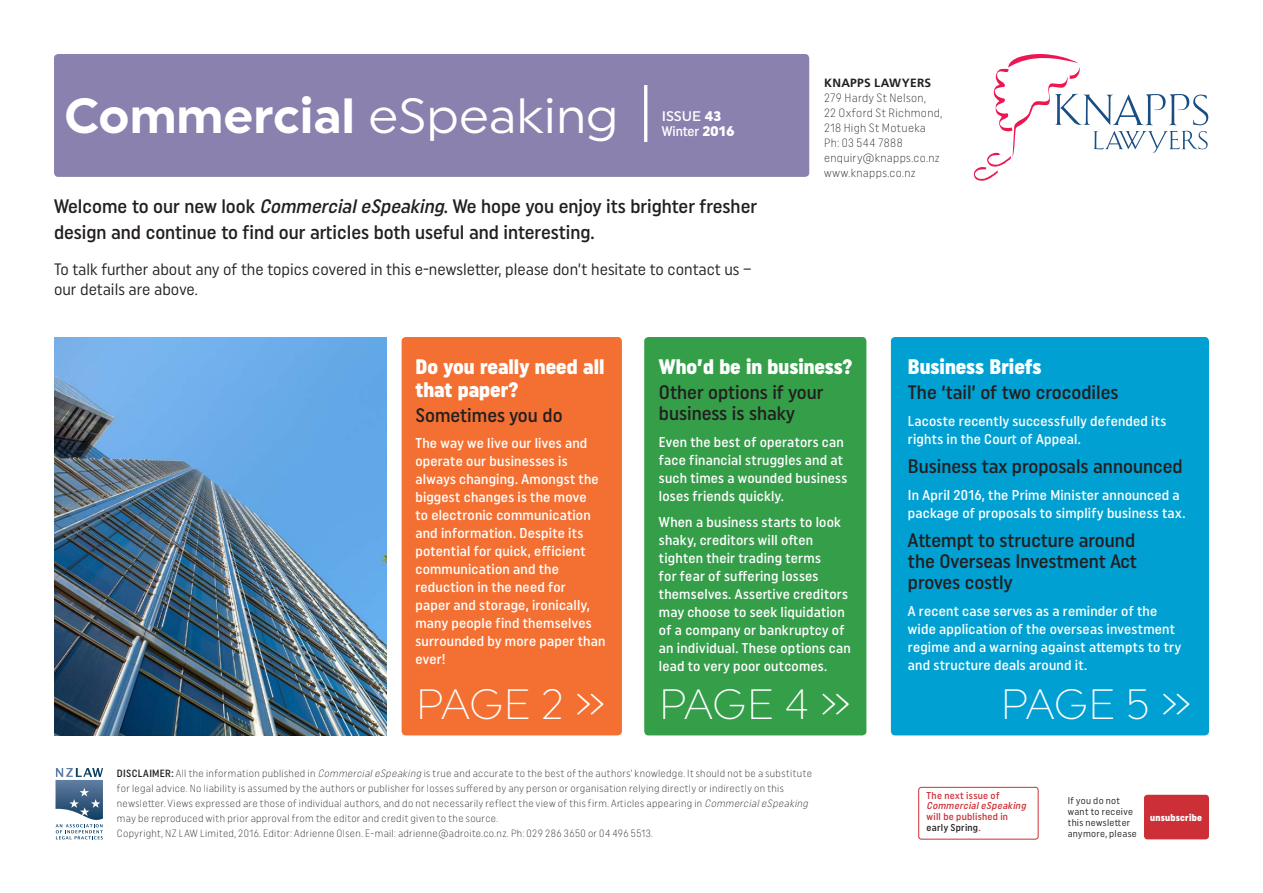
<style>
.page{position:relative;width:1263px;height:893px;background:#fff}
.page>*{position:absolute;margin:0;border:0;box-sizing:border-box;transform-origin:0 0}
.t1{font:700 49.5px "Uniform";color:#fff}
.t2{font:300 42.3px "Uniform";letter-spacing:-.02em;color:#fff}
.t3{font:900 21px/22.5px "Uniform Condensed";color:#fff}
.t4{font:500 19.5px/21px "Uniform Condensed";color:#231f20}
.t5{font:16.5px/19.5px "Uniform Condensed";color:#231f20}
.t6{font:500 14.25px/18px "Uniform Condensed";letter-spacing:.015em;color:#fff}
.t7{font:500 13.95px "Uniform Condensed";color:#fff}
.t8{font:500 13.95px "Uniform";color:#fff}
.t9{font:300 12px/15px "Uniform Condensed";letter-spacing:.025em;color:#231f20}
.t10{font:700 12px "Frutiger";letter-spacing:.02em;color:#231f20}
.t11{font:300 10.5px/15px "Uniform Condensed";letter-spacing:.025em;color:#231f20}
.t12{font:500 10.05px/10.9px "Uniform Condensed";letter-spacing:.025em;color:#cd2f36}
.t13{font:italic 500 10.05px "Uniform Condensed";color:#cd2f36}
.t14{font:9.75px/11.1px "Uniform Condensed";letter-spacing:.03em;color:#231f20}
.t15{font:900 9.75px "Uniform Condensed";letter-spacing:.025em;color:#fff}
.s1{font-weight:400}
.s2{font-weight:900}
.s3{font-family:"Uniform";font-weight:900}
.s4{font-style:italic}
.s5{font-weight:500}
.s6{color:#231f20}
</style>
<div class="page">
<div style="left:54px;top:54px;width:755px;height:123px;background:#8a81af;border-radius:4px"></div>
<div style="left:891px;top:337px;width:318px;height:398px;background:#00a0d2;border-radius:4px"></div>
<div style="left:644px;top:337px;width:222px;height:398px;background:#349e49;border-radius:4px"></div>
<div style="left:402px;top:337px;width:220px;height:398px;background:#f37032;border-radius:4px"></div>
<div style="left:1144px;top:795px;width:65px;height:44px;background:#cd2f36;border-radius:3px"></div>
<svg style="left:55px;top:768px;width:48px;height:71px"></svg>
<div style="left:918px;top:787px;width:120px;height:52px;border:1px solid #cd2f36;border-radius:3px"></div>
<hr style="left:644px;top:85px;width:3px;height:57px;background:#fff">
<img style="left:54px;top:337px;width:333px;height:398px">
<svg style="left:973px;top:54px;width:235px;height:127px"></svg>
<h1 class="t1" style="left:64px;top:86px;width:556px">Commercial <span class="s1">eSpeaking</span></h1>
<p class="t8" style="left:662px;top:108px;width:61px">ISSUE <span class="s2">43</span></p>
<p class="t7" style="left:662px;top:123px;width:74px">Winter <span class="s3">2016</span></p>
<h3 class="t4" style="left:54px;top:193px;width:705px;line-height:25.5px">Welcome to our new look <span class="s4">CommercialeSpeaking</span>. We hope you enjoy its brighter fresher design and continue to find our articles both useful and interesting.</h3>
<p class="t5" style="left:54px;top:259px;width:699px">To talk further about any of the topics covered in this e-newsletter, please don’t hesitate to contact us – our details are above.</p>
<p class="t10" style="left:824px;top:76px;width:109px">KNAPPS LAWYERS</p>
<p class="t9" style="left:824px;top:90px;width:120px">279 Hardy St Nelson,<br>22 Oxford St Richmond,<br>218 High St Motueka<br>Ph: 03 544 7888 enquiry@knapps.co.nz www.knapps.co.nz</p>
<h3 class="t3" style="left:415px;top:355px;width:191px">Do you really need all that paper?</h3>
<h3 class="t4" style="left:415px;top:404px;width:149px">Sometimes you do</h3>
<p class="t6" style="left:415px;top:434px;width:191px">The way we live our lives and operate our businesses is always changing. Amongst the biggest changes is the move<br>to electronic communication and information. Despite its potential for quick, efficient communication and the reduction in the need for<br>paper and storage, ironically, many people find themselves surrounded by more paper than ever!</p>
<h3 class="t3" style="left:659px;top:355px;width:195px">Who’d be in business?</h3>
<h3 class="t4" style="left:659px;top:382px;width:166px">Other options if your business is shaky</h3>
<p class="t6" style="left:659px;top:433px;width:190px">Even the best of operators can face financial struggles and at such times a wounded business loses friends quickly.</p>
<p class="t6" style="left:659px;top:513px;width:193px">When a business starts to look shaky, creditors will often tighten their trading terms<br>for fear of suffering losses themselves. Assertive creditors may choose to seek liquidation of a company or bankruptcy of an individual. These options can lead to very poor outcomes.</p>
<h3 class="t3" style="left:908px;top:355px;width:135px">Business Briefs</h3>
<h3 class="t4" style="left:908px;top:382px;width:212px">The ‘tail’ of two crocodiles</h3>
<p class="t6" style="left:908px;top:412px;width:260px">Lacoste recently successfully defended its rights in the Court of Appeal.</p>
<h3 class="t4" style="left:908px;top:456px;width:276px">Business tax proposals announced</h3>
<p class="t6" style="left:908px;top:486px;width:279px">In April 2016, the Prime Minister announced a package of proposals to simplify business tax.</p>
<h3 class="t4" style="left:908px;top:530px;width:231px;text-align:justify">Attempt to structure around the Overseas Investment Act proves costly</h3>
<p class="t6" style="left:908px;top:602px;width:275px">A recent case serves as a reminder of the wide application of the overseas investment regime and a warning against attempts to try and structure deals around it.</p>
<h2 class="t2" style="left:416px;top:679px;width:191px">PAGE 2 »</h2>
<h2 class="t2" style="left:659px;top:679px;width:194px">PAGE 4 »</h2>
<h2 class="t2" style="left:1000px;top:679px;width:193px">PAGE 5 »</h2>
<p class="t11" style="left:117px;top:766px;width:697px"><span class="s5">DISCLAIMER:</span> All the information published in <span class="s4">CommercialeSpeaking</span>is true and accurate to the best of the authors’ knowledge. It should not be a substitute for legal advice. No liability is assumed by the authors or publisher for losses suffered by any person or organisation relying directly or indirectly on this newsletter. Views expressed are those of individual authors, and do not necessarily reflect the view of this firm. Articles appearing in <span class="s4">CommercialeSpeaking </span>may be reproduced with prior approval from the editor and credit given to the source.<br>Copyright, NZ LAW Limited, 2016. Editor: Adrienne Olsen. E-mail: adrienne@adroite.co.nz. Ph: 029 286 3650 or 04 496 5513.</p>
<p class="t12" style="left:927px;top:789px;width:74px">The next issue of</p>
<p class="t13" style="left:927px;top:800px;width:103px">CommercialeSpeaking</p>
<p class="t12" style="left:926px;top:811px;width:83px">will be published in <span class="s6">early Spring</span>.</p>
<p class="t15" style="left:1150px;top:811px;width:53px">unsubscribe</p>
<p class="t14" style="left:1068px;top:795px;width:71px">If you do not want to receive this newsletter anymore, please</p>
</div>
